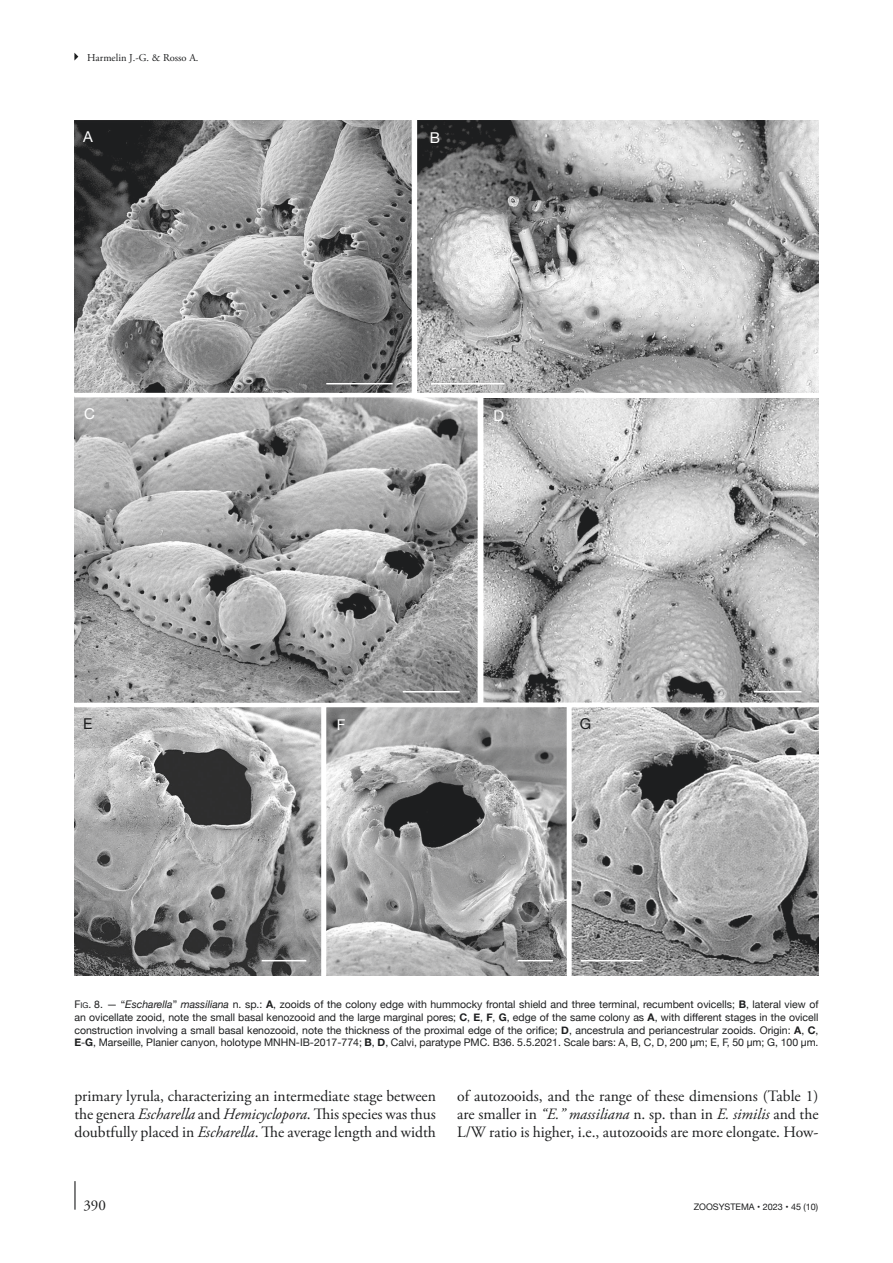
<style>
.page{position:relative;width:893px;height:1263px;background:#fff}
.page>*{position:absolute;margin:0;border:0;box-sizing:border-box;transform-origin:0 0}
.t1{font:15.75px/18px "Adobe Garamond Pro";color:#1d1e1f;text-align:justify}
.t2{font:15px "Helvetica Neue 3";color:#fff}
.t3{font:15px "Adobe Garamond Pro";color:#1d1e1f}
.t4{font:15px "Helvetica Neue 3";color:#1d1e1f}
.t5{font:10.5px/12.8px "Helvetica Neue";color:#1d1e1f;text-align:justify}
.t6{font:10.5px "Adobe Garamond Pro Regular 6";color:#1d1e1f}
.t7{font:9px "Helvetica Neue";color:#1d1e1f}
.s1{font-style:inherit}
.s2{font-size:7.8px}
.s3{font-style:italic}
.s4{font-family:"Helvetica Neue 2"}
.s5{font-weight:700}
</style>
<div class="page">
<hr style="left:74px;top:1181px;width:2px;height:29px;background:#1d1e1f">
<svg style="left:74px;top:53px;width:4px;height:8px"></svg>
<img style="left:74px;top:121px;width:745px;height:854px">
<hr style="left:326px;top:383px;width:67px;height:1px;background:#fff">
<hr style="left:431px;top:383px;width:74px;height:1px;background:#fff">
<hr style="left:403px;top:691px;width:57px;height:1px;background:#fff">
<hr style="left:754px;top:691px;width:47px;height:1px;background:#fff">
<hr style="left:581px;top:960px;width:62px;height:1px;background:#fff">
<hr style="left:518px;top:960px;width:35px;height:1px;background:#fff">
<hr style="left:262px;top:960px;width:44px;height:1px;background:#fff">
<div style="left:412px;top:121px;width:5px;height:274px;background:#fff"></div>
<hr style="left:74px;top:393px;width:745px;height:4px;background:#fff">
<hr style="left:74px;top:703px;width:745px;height:4px;background:#fff">
<hr style="left:567px;top:705px;width:4px;height:270px;background:#fff">
<hr style="left:322px;top:705px;width:4px;height:270px;background:#fff">
<hr style="left:478px;top:395px;width:4px;height:310px;background:#fff">
<p class="t6" style="left:87px;top:51px;width:113px">Harmelin J.-G. &amp; Rosso A.</p>
<h2 class="t2" style="left:83px;top:126px;width:11px">A</h2>
<h2 class="t2" style="left:430px;top:127px;width:12px">B</h2>
<h2 class="t2" style="left:84px;top:403px;width:12px">C</h2>
<h2 class="t2" style="left:493px;top:405px;width:12px">D</h2>
<h2 class="t4" style="left:83px;top:713px;width:11px">E</h2>
<h2 class="t2" style="left:337px;top:714px;width:10px">F</h2>
<h2 class="t4" style="left:580px;top:713px;width:13px">G</h2>
<p class="t5" style="left:74px;top:998px;width:746px"><span class="s1">f</span><span class="s2">ig</span><span class="s1">. 8</span>. — “<span class="s3">Escharella</span><span class="s4">”</span> <span class="s3">massiliana</span> n. sp.: <span class="s5">A</span>, zooids of the colony edge with hummocky frontal shield and three terminal, recumbent ovicells; <span class="s5">B</span>, lateral view of an ovicellate zooid, note the small basal kenozooid and the large marginal pores; <span class="s5">C</span>, <span class="s5">E</span>, <span class="s5">F</span>, <span class="s5">G</span>, edge of the same colony as <span class="s5">A</span>, with different stages in the ovicell construction involving a small basal kenozooid, note the thickness of the proximal edge of the orifice; <span class="s5">D</span>, ancestrula and periancestrular zooids. Origin: <span class="s5">A</span>, <span class="s5">C</span>, <span class="s5">E</span>-<span class="s5">G</span>, Marseille, Planier canyon, holotype MNHN-IB-2017-774; <span class="s5">B</span>, <span class="s5">D</span>, Calvi, paratype PMC. B36. 5.5.2021. Scale bars: A, B, C, D, 200 µm; E, F, 50 µm; G, 100 µm.</p>
<h1 class="t1" style="left:74px;top:1087px;width:363px">primary lyrula, characterizing an intermediate stage between the genera <span class="s3">Escharella</span> and <span class="s3">Hemicyclopora</span>. This species was thus doubtfully placed in <span class="s3">Escharella</span>. The average length and width</h1>
<h1 class="t1" style="left:457px;top:1087px;width:363px">of autozooids, and the range of these dimensions (Table 1) are smaller in <span class="s3">“E.” massiliana</span> n. sp. than in <span class="s3">E. similis</span> and the L/W ratio is higher, i.e., autozooids are more elongate. How-</h1>
<h2 class="t3" style="left:83px;top:1196px;width:24px">390</h2>
<p class="t7" style="left:694px;top:1200px;width:126px">ZOOSYSTEMA • 2023 • 45 (10)</p>
</div>
